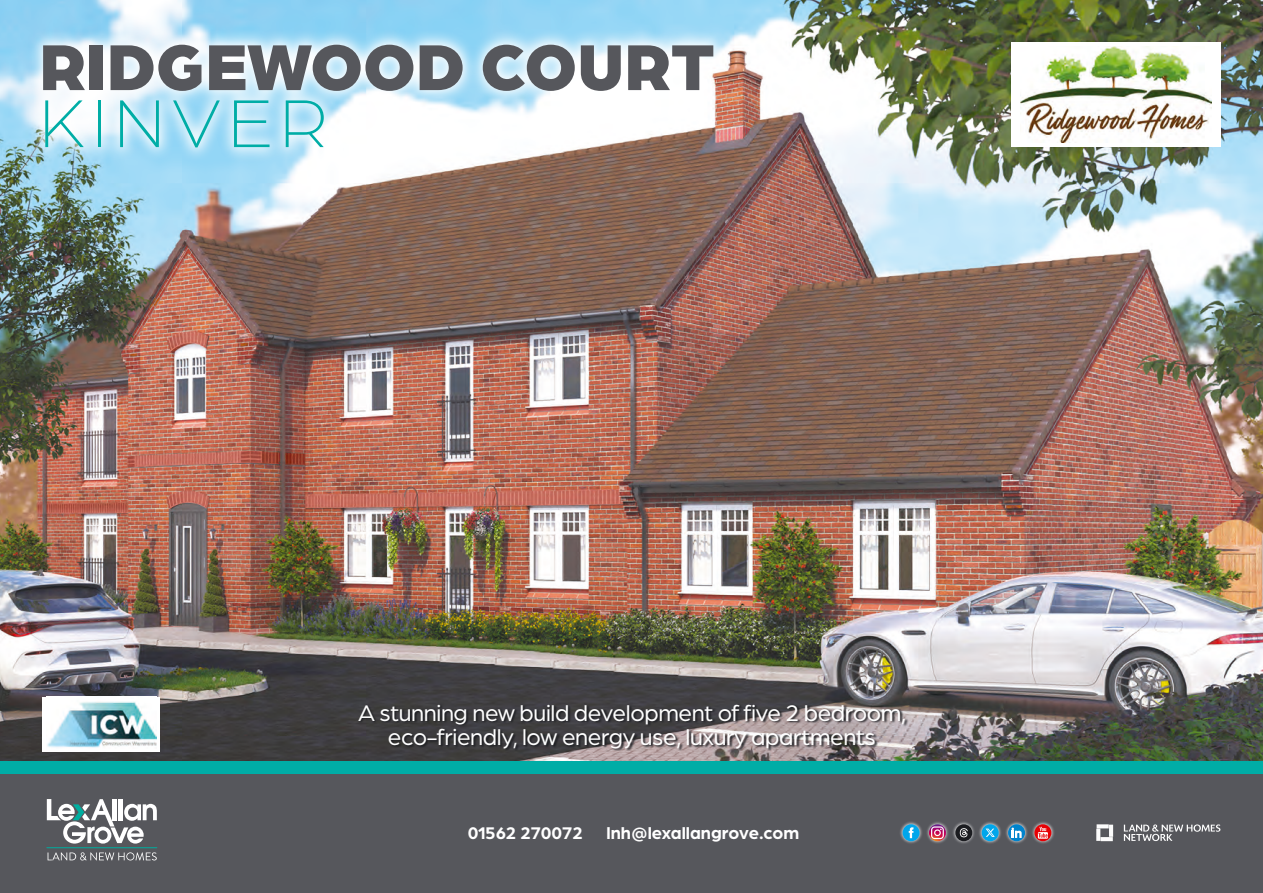
<style>
.page{position:relative;width:1263px;height:893px;background:#fff}
.page>*{position:absolute;margin:0;border:0;box-sizing:border-box;transform-origin:0 0}
.t1{font:300 72px "Arboria";letter-spacing:.1em;color:#00ada6}
.t2{font:900 69px "Arboria";color:#56575c}
.t3{font:24px/24px "Arboria";letter-spacing:-.015em;color:#fff;text-align:center}
.t4{font:700 18px "Arboria";color:#fff}
</style>
<div class="page">
<img style="left:0;top:0;width:1263px;height:761px">
<svg style="left:358px;top:704px;width:551px;height:47px;background:#5d585a"></svg>
<div style="left:0;top:774px;width:1263px;height:119px;background:#56575c"></div>
<div style="left:0;top:761px;width:1263px;height:13px;background:#00ada6"></div>
<svg style="left:47px;top:799px;width:110px;height:45px"></svg>
<svg style="left:48px;top:852px;width:109px;height:8px"></svg>
<hr style="left:47px;top:847px;width:110px;height:1px;background:#00ae9f">
<svg style="left:1096px;top:825px;width:17px;height:16px"></svg>
<svg style="left:1124px;top:824px;width:96px;height:17px"></svg>
<div style="left:43px;top:697px;width:117px;height:55px;background:#fff"></div>
<img style="left:47px;top:701px;width:110px;height:47px">
<div style="left:899px;top:821px;width:24px;height:24px;background:#fff;opacity:.75"></div>
<div style="left:902px;top:824px;width:17px;height:17px;background:#00a6eb;border-radius:50%"></div>
<svg style="left:909px;top:827px;width:4px;height:11px"></svg>
<div style="left:952px;top:821px;width:24px;height:24px;background:#fff;opacity:.75"></div>
<div style="left:955px;top:824px;width:17px;height:17px;background:#1b1c20;border-radius:50%"></div>
<svg style="left:960px;top:828px;width:8px;height:9px"></svg>
<div style="left:978px;top:821px;width:24px;height:24px;background:#fff;opacity:.75"></div>
<div style="left:982px;top:824px;width:17px;height:17px;background:#00a6eb;border-radius:50%"></div>
<svg style="left:986px;top:829px;width:9px;height:8px"></svg>
<div style="left:926px;top:821px;width:23px;height:24px;background:#fff;opacity:.75"></div>
<img style="left:929px;top:824px;width:17px;height:17px;border-radius:9px">
<svg style="left:931px;top:826px;width:13px;height:13px"></svg>
<div style="left:1005px;top:821px;width:23px;height:24px;background:#fff;opacity:.75"></div>
<div style="left:1008px;top:824px;width:17px;height:17px;background:#0083cc;border-radius:50%"></div>
<svg style="left:1011px;top:828px;width:11px;height:10px"></svg>
<div style="left:1031px;top:821px;width:24px;height:24px;background:#fff;opacity:.75"></div>
<svg style="left:1034px;top:824px;width:17px;height:17px"></svg>
<svg style="left:1038px;top:832px;width:10px;height:7px"></svg>
<svg style="left:1038px;top:827px;width:9px;height:10px"></svg>
<svg style="left:28px;top:29px;width:701px;height:134px"></svg>
<div style="left:1011px;top:43px;width:209px;height:104px;background:#fff"></div>
<img style="left:1020px;top:47px;width:191px;height:95px">
<p class="t2" style="left:39px;top:17px;width:677px">RIDGEWOOD COURT</p>
<p class="t1" style="left:39px;top:78px;width:289px">KINVER</p>
<p class="t3" style="left:358px;top:700px;width:549px">A stunning new build development of five 2 bedroom, eco-friendly, low energy use, luxury apartments</p>
<p class="t4" style="left:468px;top:820px;width:117px">01562 270072</p>
<p class="t4" style="left:607px;top:820px;width:194px">lnh@lexallangrove.com</p>
</div>
